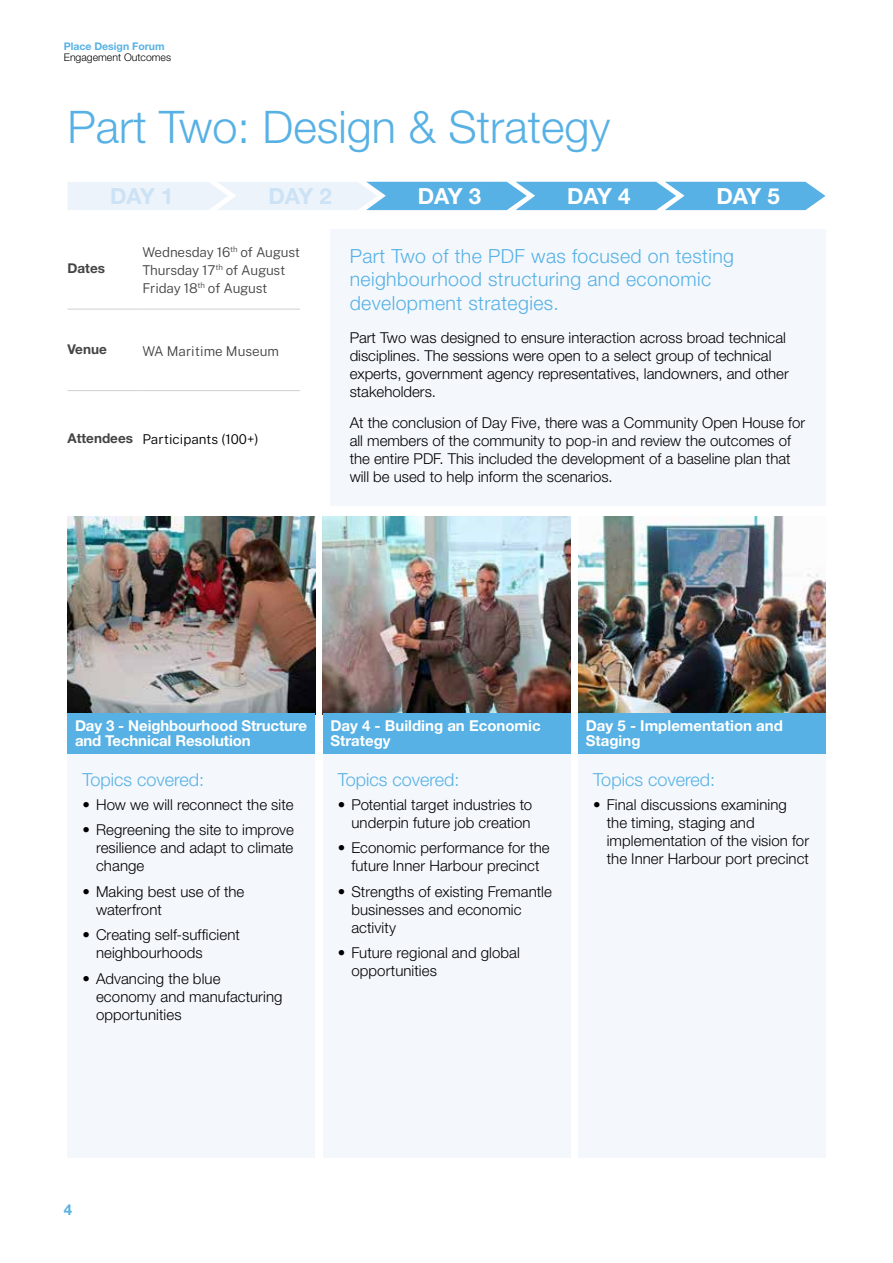
<style>
.page{position:relative;width:893px;height:1263px;background:#fff}
.page>*{position:absolute;margin:0;border:0;box-sizing:border-box;transform-origin:0 0}
.t1{font:300 45px "Helvetica Neue LT Std";color:#57b1e4}
.t2{font:700 22.2px "Helvetica Neue LT Std";letter-spacing:-.035em;color:#fff}
.t3{font:700 22.2px "Helvetica Neue LT Std";letter-spacing:-.035em;color:#cce2f5}
.t4{font:300 19.5px/23.4px "Helvetica Neue LT Std";letter-spacing:.02em;color:#57b1e4}
.t5{font:300 18px "Helvetica Neue LT Std";color:#57b1e4}
.t6{font:300 15px/18px "Helvetica Neue LT Std";color:#000}
.t7{font:700 15px/15px "Helvetica Neue LT Std";color:#fff}
.t8{font:700 15px "Helvetica Neue LT Std";color:#57b1e4}
.t9{font:300 13.5px/18px "Public Sans";letter-spacing:-.01em;color:#444}
.t10{font:300 13.5px "Public Sans";color:#000}
.t11{font:700 13.5px "Helvetica Neue LT Std";color:#444}
.t12{font:300 10.5px "Helvetica Neue LT Std";color:#000}
.t13{font:700 10.5px "Helvetica Neue LT Std";color:#57b1e4}
.s1{font-family:"Helvetica Neue LT Std";font-weight:700;color:#444}
</style>
<div class="page">
<div style="left:330px;top:230px;width:495px;height:276px;background:#f4f8fd"></div>
<hr style="left:68px;top:309px;width:72px;height:1px;background:#d0d0d0">
<hr style="left:140px;top:309px;width:160px;height:1px;background:#d0d0d0">
<hr style="left:68px;top:390px;width:72px;height:1px;background:#d0d0d0">
<hr style="left:140px;top:390px;width:160px;height:1px;background:#d0d0d0">
<svg style="left:68px;top:182px;width:757px;height:28px;background:#99ceee"></svg>
<img style="left:68px;top:516px;width:247px;height:197px">
<div style="left:68px;top:713px;width:247px;height:40px;background:#57b1e4"></div>
<div style="left:68px;top:754px;width:247px;height:404px;background:#f4f8fd"></div>
<img style="left:323px;top:516px;width:247px;height:197px">
<div style="left:323px;top:713px;width:247px;height:40px;background:#57b1e4"></div>
<div style="left:323px;top:754px;width:247px;height:404px;background:#f4f8fd"></div>
<img style="left:578px;top:516px;width:248px;height:197px">
<div style="left:578px;top:713px;width:248px;height:40px;background:#57b1e4"></div>
<div style="left:578px;top:754px;width:248px;height:404px;background:#f4f8fd"></div>
<p class="t13" style="left:64px;top:40px;width:102px">Place Design Forum</p>
<p class="t12" style="left:64px;top:50px;width:109px">Engagement Outcomes</p>
<h1 class="t1" style="left:68px;top:99px;width:544px">Part Two: Design &amp; Strategy</h1>
<h2 class="t3" style="left:110px;top:182px;width:65px">DAY 1</h2>
<h2 class="t3" style="left:268px;top:182px;width:65px">DAY 2</h2>
<h2 class="t2" style="left:418px;top:182px;width:65px">DAY 3</h2>
<h2 class="t2" style="left:567px;top:182px;width:65px">DAY 4</h2>
<h2 class="t2" style="left:716px;top:182px;width:65px">DAY 5</h2>
<p class="t11" style="left:68px;top:260px;width:39px">Dates</p>
<p class="t9" style="left:142px;top:242px;width:159px">Wednesday 16<sup>th</sup> of August<br>Thursday 17<sup>th</sup> of August<br>Friday 18<sup>th</sup> of August</p>
<p class="t11" style="left:68px;top:341px;width:41px">Venue</p>
<p class="t9" style="left:143px;top:341px;width:138px">WA Maritime Museum</p>
<p class="t10" style="left:68px;top:429px;width:193px"><span class="s1">Attendees</span> Participants (100+)</p>
<h3 class="t4" style="left:350px;top:244px;width:386px">Part Two of the PDF was focused on testing neighbourhood structuring and economic development strategies.</h3>
<p class="t6" style="left:350px;top:328px;width:441px">Part Two was designed to ensure interaction across broad technical disciplines. The sessions were open to a select group of technical experts, government agency representatives, landowners, and other stakeholders.</p>
<p class="t6" style="left:350px;top:413px;width:457px">At the conclusion of Day Five, there was a Community Open House for all members of the community to pop-in and review the outcomes of the entire PDF. This included the development of a baseline plan that will be used to help inform the scenarios.</p>
<p class="t7" style="left:75px;top:718px;width:233px">Day 3 - Neighbourhood Structure and Technical Resolution</p>
<p class="t5" style="left:82px;top:768px;width:123px">Topics covered:</p>
<p class="t6" style="left:82px;top:795px;width:212px">• How we will reconnect the site</p>
<p class="t6" style="left:96px;top:820px;width:199px;text-align:justify;text-indent:-14px">• Regreening the site to improve resilience and adapt to climate change</p>
<p class="t6" style="left:96px;top:882px;width:150px;text-indent:-14px">• Making best use of the waterfront</p>
<p class="t6" style="left:96px;top:925px;width:145px;text-indent:-14px">• Creating self-sufficient neighbourhoods</p>
<p class="t6" style="left:96px;top:969px;width:188px;text-indent:-14px">• Advancing the blue economy and manufacturing opportunities</p>
<p class="t7" style="left:330px;top:718px;width:212px">Day 4 - Building an Economic<br>Strategy</p>
<p class="t5" style="left:338px;top:768px;width:123px">Topics covered:</p>
<p class="t6" style="left:338px;top:795px;width:196px;text-align:right">• Potential target industries to underpin future job creation</p>
<p class="t6" style="left:338px;top:838px;width:213px;text-align:center">• Economic performance for the future Inner Harbour precinct</p>
<p class="t6" style="left:351px;top:882px;width:202px;text-indent:-14px">• Strengths of existing Fremantle businesses and economic activity</p>
<p class="t6" style="left:351px;top:943px;width:170px;text-indent:-14px">• Future regional and global opportunities</p>
<p class="t7" style="left:586px;top:718px;width:199px">Day 5 - Implementation and<br>Staging</p>
<p class="t5" style="left:593px;top:768px;width:123px">Topics covered:</p>
<p class="t6" style="left:607px;top:795px;width:204px;text-indent:-14px">• Final discussions examining the timing, staging and implementation of the vision for the Inner Harbour port precinct</p>
<p class="t8" style="left:64px;top:1200px;width:10px">4</p>
</div>
